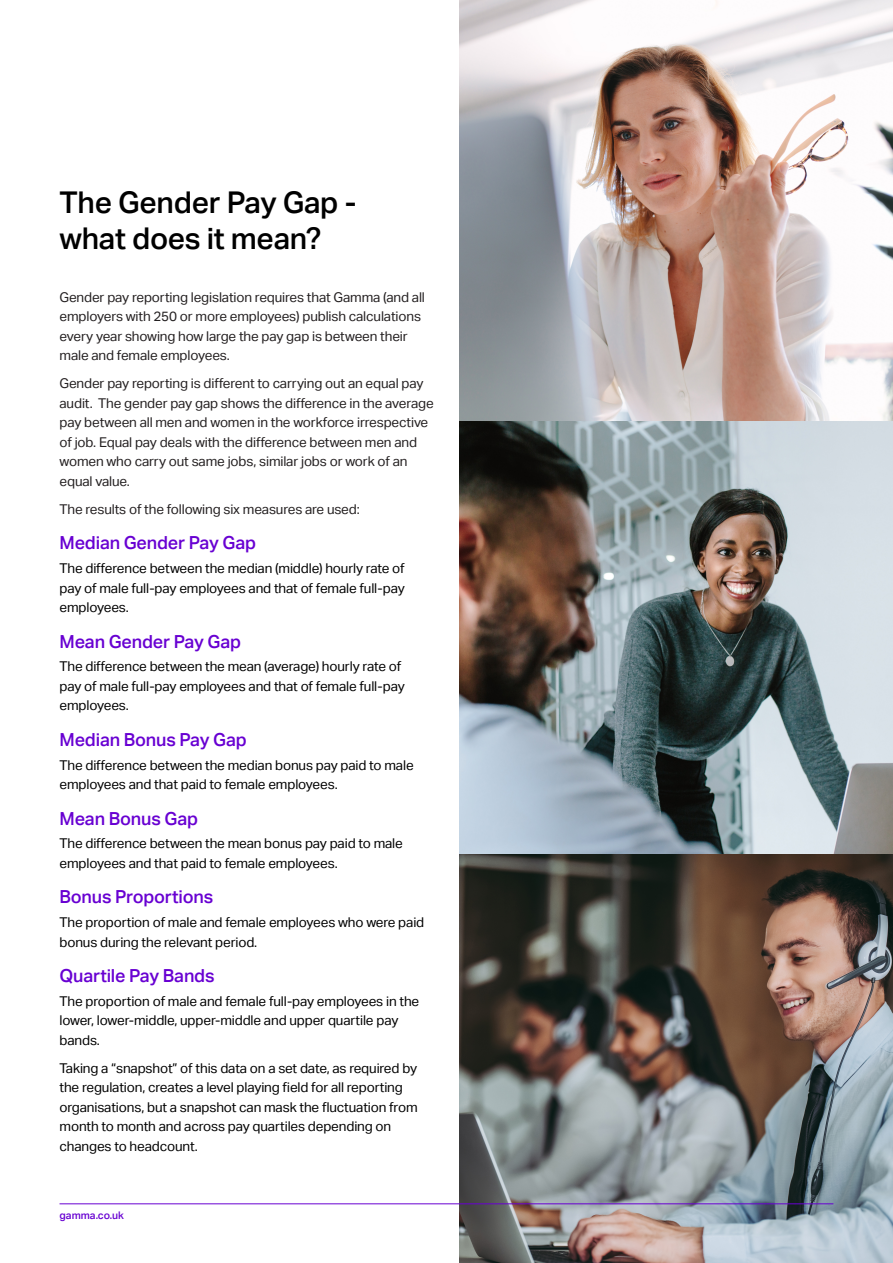
<style>
.page{position:relative;width:893px;height:1263px;background:#fff}
.page>*{position:absolute;margin:0;border:0;box-sizing:border-box;transform-origin:0 0}
.Subhead_3_Black_20pt{font:500 30px/36px "Aktiv Grotesk";letter-spacing:-.01em;color:#000}
.Body_Heading{font:500 18px "Aktiv Grotesk";letter-spacing:-.01em;color:#6800d2}
.Body_Copy_Black{font:13.5px/19.5px "Aktiv Grotesk";letter-spacing:-.01em;color:#000}
.Body_Copy_Black-2{font:13.5px/19.5px "Aktiv Grotesk";letter-spacing:-.01em;color:#231f20}
.t1{font:500 10.5px "Aktiv Grotesk";color:#6800d2}
</style>
<div class="page">
<img style="left:459px;top:0;width:434px;height:1263px">
<hr style="left:60px;top:1203px;width:773px;height:1px;background:#6800d2">
<p class="Subhead_3_Black_20pt" style="left:60px;top:184px;width:298px">The Gender Pay Gap - what does it mean?</p>
<p class="Body_Copy_Black-2" style="left:60px;top:287px;width:367px">Gender pay reporting legislation requires that Gamma (and all employers with 250 or more employees) publish calculations every year showing how large the pay gap is between their male and female employees.</p>
<p class="Body_Copy_Black-2" style="left:60px;top:374px;width:376px">Gender pay reporting is different to carrying out an equal pay audit. The gender pay gap shows the difference in the average pay between all men and women in the workforce irrespective of job. Equal pay deals with the difference between men and women who carry out same jobs, similar jobs or work of an equal value.</p>
<p class="Body_Copy_Black-2" style="left:60px;top:499px;width:302px">The results of the following six measures are used:</p>
<p class="Body_Heading" style="left:60px;top:533px;width:198px">Median Gender Pay Gap</p>
<p class="Body_Copy_Black" style="left:60px;top:559px;width:347px;text-align:justify">The difference between the median (middle) hourly rate of pay of male full-pay employees and that of female full-pay employees.</p>
<p class="Body_Heading" style="left:60px;top:631px;width:183px">Mean Gender Pay Gap</p>
<p class="Body_Copy_Black" style="left:60px;top:657px;width:347px">The difference between the mean (average) hourly rate of pay of male full-pay employees and that of female full-pay employees.</p>
<p class="Body_Heading" style="left:60px;top:729px;width:189px">Median Bonus Pay Gap</p>
<p class="Body_Copy_Black" style="left:60px;top:755px;width:356px">The difference between the median bonus pay paid to male employees and that paid to female employees.</p>
<p class="Body_Heading" style="left:60px;top:808px;width:140px">Mean Bonus Gap</p>
<p class="Body_Copy_Black" style="left:60px;top:834px;width:345px">The difference between the mean bonus pay paid to male employees and that paid to female employees.</p>
<p class="Body_Heading" style="left:60px;top:887px;width:155px">Bonus Proportions</p>
<p class="Body_Copy_Black" style="left:60px;top:913px;width:366px">The proportion of male and female employees who were paid bonus during the relevant period.</p>
<p class="Body_Heading" style="left:60px;top:965px;width:157px">Quartile Pay Bands</p>
<p class="Body_Copy_Black" style="left:60px;top:991px;width:361px">The proportion of male and female full-pay employees in the lower, lower-middle, upper-middle and upper quartile pay bands.</p>
<p class="Body_Copy_Black" style="left:60px;top:1058px;width:360px">Taking a “snapshot” of this data on a set date, as required by the regulation, creates a level playing field for all reporting organisations, but a snapshot can mask the fluctuation from month to month and across pay quartiles depending on changes to headcount.</p>
<p class="t1" style="left:60px;top:1210px;width:66px">gamma.co.uk</p>
</div>
